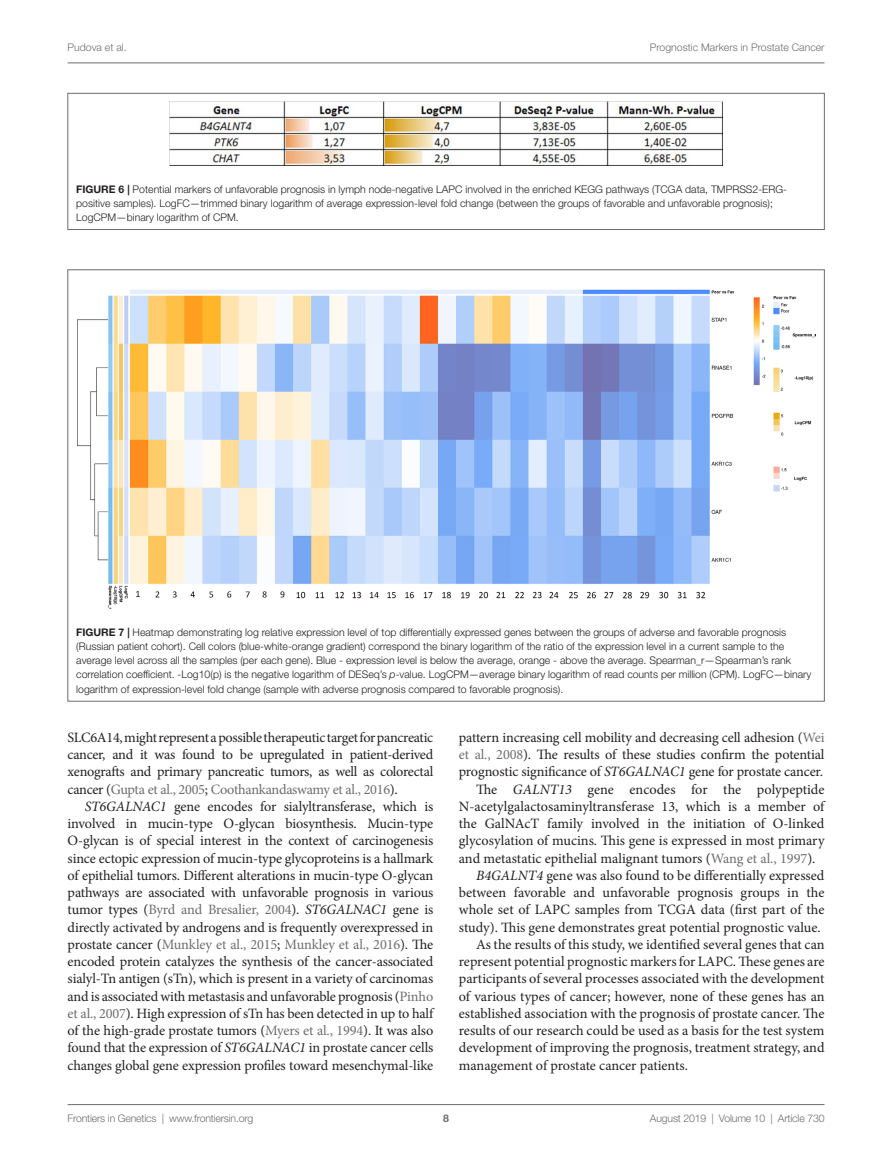
<style>
.page{position:relative;width:893px;height:1170px;background:#fff}
.page>*{position:absolute;margin:0;border:0;box-sizing:border-box;transform-origin:0 0}
.T{font:14.25px/17.2px "Minion Pro";letter-spacing:-.01em;color:#231f20;text-align:justify}
.FC{font:300 10.5px/14.2px "Helvetica Neue LT Std";color:#231f20}
.t1{font:300 10.5px "Helvetica Neue LT Std";letter-spacing:-.015em;color:#6c6d70}
.t2{font:700 10.5px "Helvetica Neue LT Std";color:#6c6d70}
.s1{font-weight:700}
.s2{font-style:italic}
.s3{color:#6c6d70}
</style>
<div class="page">
<hr style="left:68px;top:63px;width:756px;height:1px;background:#6c6d70">
<hr style="left:68px;top:1104px;width:756px;height:1px;background:#6c6d70">
<img style="left:77px;top:289px;width:738px;height:319px">
<img style="left:170px;top:102px;width:552px;height:63px">
<div style="left:68px;top:93px;width:756px;height:137px;border:1px solid #6c6d70"></div>
<p class="t1" style="left:68px;top:41px;width:61px">Pudova et al.</p>
<p class="t1" style="left:650px;top:41px;width:176px">Prognostic Markers in Prostate Cancer</p>
<p class="FC" style="left:76px;top:181px;width:712px"><span class="s1">FIGURE 6 |</span> Potential markers of unfavorable prognosis in lymph node-negative LAPC involved in the enriched KEGG pathways (TCGA data, TMPRSS2-ERG&shy;positive samples). LogFC—trimmed binary logarithm of average expression-level fold change (between the groups of favorable and unfavorable prognosis);<br>LogCPM—binary logarithm of CPM.</p>
<p class="FC" style="left:76px;top:624px;width:737px"><span class="s1">FIGURE 7 |</span> Heatmap demonstrating log relative expression level of top differentially expressed genes between the groups of adverse and favorable prognosis (Russian patient cohort). Cell colors (blue-white-orange gradient) correspond the binary logarithm of the ratio of the expression level in a current sample to the average level across all the samples (per each gene). Blue - expression level is below the average, orange - above the average. Spearman_r—Spearman’s rank correlation coefficient. -Log10(p) is the negative logarithm of DESeq’s <span class="s2">p</span>-value. LogCPM—average binary logarithm of read counts per million (CPM). LogFC—binary logarithm of expression-level fold change (sample with adverse prognosis compared to favorable prognosis).</p>
<p class="T" style="left:68px;top:728px;width:367px">SLC6A14, might represent a possible therapeutic target for pancreatic cancer, and it was found to be upregulated in patient-derived xenografts and primary pancreatic tumors, as well as colorectal cancer (<span class="s3">Gupta et al., 2005</span>; <span class="s3">Coothankandaswamy et al., 2016</span>).</p>
<p class="T" style="left:68px;top:797px;width:367px;text-indent:17px"><span class="s2">ST6GALNAC1</span> gene encodes for sialyltransferase, which is involved in mucin-type O-glycan biosynthesis. Mucin-type O-glycan is of special interest in the context of carcinogenesis since ectopic expression of mucin-type glycoproteins is a hallmark of epithelial tumors. Different alterations in mucin-type O-glycan pathways are associated with unfavorable prognosis in various tumor types (<span class="s3">Byrd and Bresalier, 2004</span>). <span class="s2">ST6GALNAC1</span> gene is directly activated by androgens and is frequently overexpressed in prostate cancer (<span class="s3">Munkley et al., 2015</span>; <span class="s3">Munkley et al., 2016</span>). The encoded protein catalyzes the synthesis of the cancer-associated sialyl-Tn antigen (sTn), which is present in a variety of carcinomas and is associated with metastasis and unfavorable prognosis (<span class="s3">Pinho et al., 2007</span>). High expression of sTn has been detected in up to half of the high-grade prostate tumors (<span class="s3">Myers et al., 1994</span>). It was also found that the expression of <span class="s2">ST6GALNAC1</span> in prostate cancer cells changes global gene expression profiles toward mesenchymal-like</p>
<p class="T" style="left:459px;top:728px;width:367px">pattern increasing cell mobility and decreasing cell adhesion (<span class="s3">Wei et al., 2008</span>). The results of these studies confirm the potential prognostic significance of <span class="s2">ST6GALNAC1</span> gene for prostate cancer.</p>
<p class="T" style="left:459px;top:780px;width:367px;text-indent:17px">The <span class="s2">GALNT13</span> gene encodes for the polypeptide N-acetylgalactosaminyltransferase 13, which is a member of the GalNAcT family involved in the initiation of O-linked glycosylation of mucins. This gene is expressed in most primary and metastatic epithelial malignant tumors (<span class="s3">Wang et al., 1997</span>).</p>
<p class="T" style="left:459px;top:866px;width:367px;text-indent:17px"><span class="s2">B4GALNT4</span> gene was also found to be differentially expressed between favorable and unfavorable prognosis groups in the whole set of LAPC samples from TCGA data (first part of the study). This gene demonstrates great potential prognostic value.</p>
<p class="T" style="left:459px;top:935px;width:367px;text-indent:17px">As the results of this study, we identified several genes that can represent potential prognostic markers for LAPC. These genes are participants of several processes associated with the development of various types of cancer; however, none of these genes has an established association with the prognosis of prostate cancer. The results of our research could be used as a basis for the test system development of improving the prognosis, treatment strategy, and management of prostate cancer patients.</p>
<p class="t1" style="left:68px;top:1111px;width:187px">Frontiers in Genetics | www.frontiersin.org</p>
<p class="t2" style="left:443px;top:1111px;width:7px">8</p>
<p class="t1" style="left:650px;top:1111px;width:176px">August 2019 | Volume 10 | Article 730</p>
</div>
